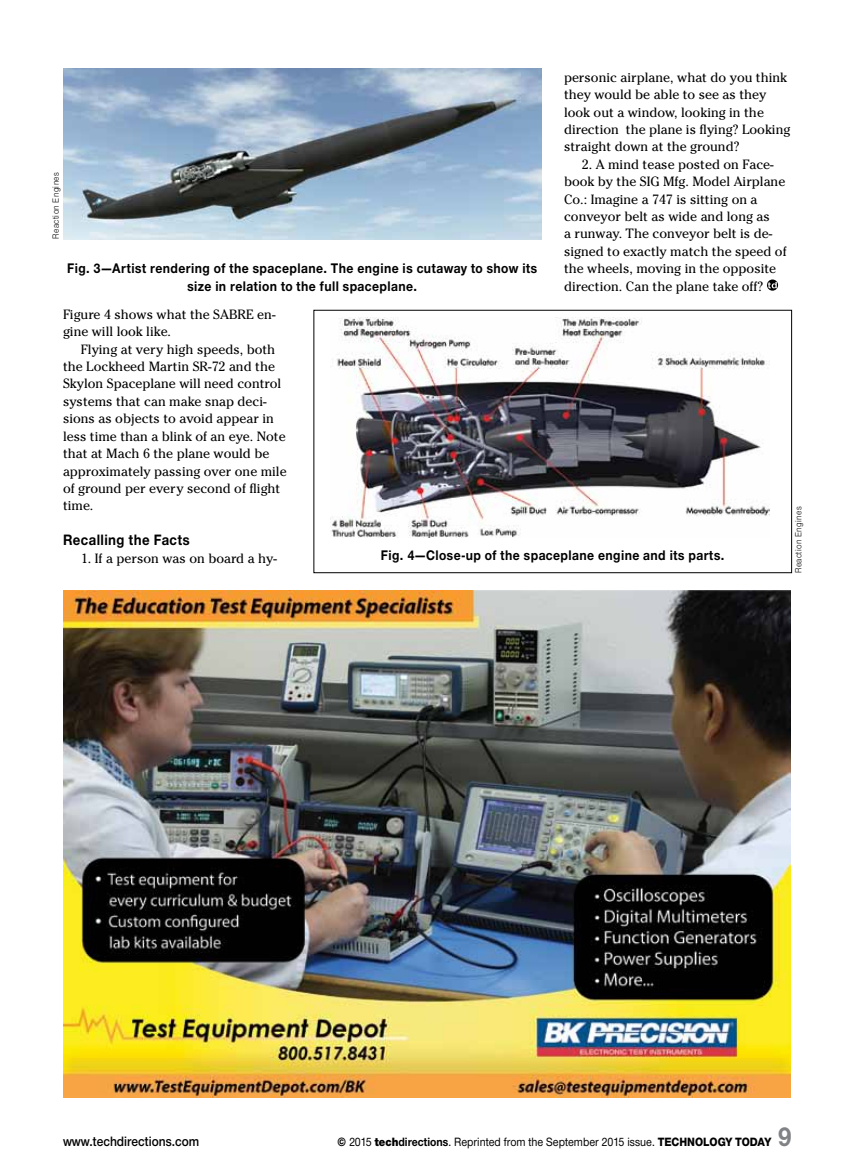
<style>
.page{position:relative;width:864px;height:1175px;background:#fff}
.page>*{position:absolute;margin:0;border:0;box-sizing:border-box;transform-origin:0 0}
.t1{font:700 28.35px "Nimbus San Nov T";color:#808285;scale:.9 1}
.t2{font:700 15.6px "Nimbus San Nov T";letter-spacing:.03em;color:#000;scale:.9 1}
.t3{font:700 14.4px/17.4px "Nimbus San Nov T";letter-spacing:.03em;color:#000;text-align:center;scale:.9 1}
.t4{font:600 14.1px "Nimbus San Nov T";color:#000;scale:.9 1}
.t5{font:13.35px/17.4px "Cheltenham";color:#000}
.t6{font:500 12.45px "Nimbus San Nov T";color:#000;scale:.9 1}
.t7{font:9.3px "Nimbus San Nov T";letter-spacing:.045em;color:#000;scale:.9 1}
.s1{font-family:"Nimbus San Nov T Heav";font-weight:400}
.s2{font-family:"Nimbus San Nov T Blac";font-weight:400}
.s3{font-weight:700}
</style>
<div class="page">
<img style="left:63px;top:68px;width:479px;height:171px">
<img style="left:331px;top:318px;width:438px;height:220px">
<svg style="left:767px;top:279px;width:11px;height:12px"></svg>
<svg style="left:768px;top:282px;width:9px;height:6px"></svg>
<div style="left:314px;top:310px;width:478px;height:263px;border:1px solid #000"></div>
<img style="left:63px;top:590px;width:728px;height:507px">
<p class="t7" style="left:50px;top:239px;width:76px;rotate:-90deg">Reaction Engines</p>
<p class="t3" style="left:67px;top:259px;width:524px">Fig. 3—Artist rendering of the spaceplane. The engine is cutaway to show its size in relation to the full spaceplane.</p>
<p class="t5" style="left:564px;top:69px;width:228px">personic airplane, what do you think they would be able to see as they look out a window, looking in the direction the plane is flying? Looking straight down at the ground?</p>
<p class="t5" style="left:564px;top:155px;width:224px;text-indent:18px">2. A mind tease posted on Face&shy;book by the SIG Mfg. Model Airplane Co.: Imagine a 747 is sitting on a conveyor belt as wide and long as<br>a runway. The conveyor belt is de&shy;signed to exactly match the speed of the wheels, moving in the opposite direction. Can the plane take off?</p>
<p class="t5" style="left:63px;top:306px;width:214px">Figure 4 shows what the SABRE en&shy;gine will look like.</p>
<p class="t5" style="left:63px;top:340px;width:225px;text-indent:18px">Flying at very high speeds, both the Lockheed Martin SR-72 and the<br>Skylon Spaceplane will need control systems that can make snap deci&shy;sions as objects to avoid appear in less time than a blink of an eye. Note that at Mach 6 the plane would be approximately passing over one mile of ground per every second of flight time.</p>
<p class="t2" style="left:63px;top:531px;width:142px">Recalling the Facts</p>
<p class="t5" style="left:81px;top:549px;width:197px">1. If a person was on board a hy-</p>
<p class="t3" style="left:381px;top:546px;width:383px">Fig. 4—Close-up of the spaceplane engine and its parts.</p>
<p class="t7" style="left:793px;top:573px;width:76px;rotate:-90deg">Reaction Engines</p>
<p class="t4" style="left:63px;top:1132px;width:153px">www.techdirections.com</p>
<p class="t6" style="left:338px;top:1134px;width:483px"><span class="s1">©</span> 2015 <span class="s2">tech</span><span class="s3">directions</span>. Reprinted from the September 2015 issue. <span class="s1">TECHNOLOGY TODAY</span></p>
<h1 class="t1" style="left:778px;top:1119px;width:17px">9</h1>
</div>
